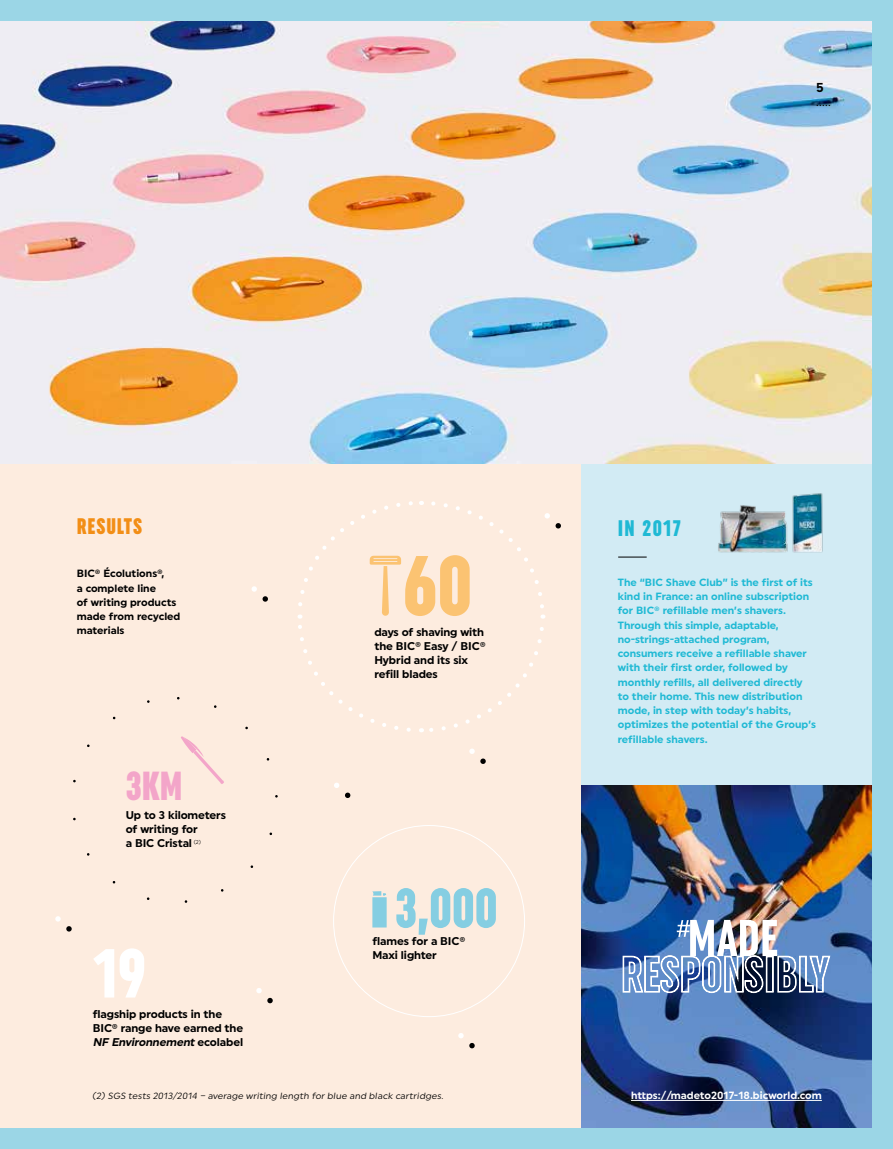
<style>
.page{position:relative;width:893px;height:1149px;background:#fff}
.page>*{position:absolute;margin:0;border:0;box-sizing:border-box;transform-origin:0 0}
.t1{font:900 extra-condensed 84.45px "Uniform";color:#fbc372}
.t2{font:900 extra-condensed 69.15px "Uniform";color:#fff}
.t3{font:900 extra-condensed 55.5px "Uniform";color:#85cee2}
.t4{font:900 extra-condensed 40.5px "Uniform";color:#f3a5c9}
.t5{font:900 extra-condensed 22.5px "Uniform";letter-spacing:.04em;color:#f28e16}
.t6{font:900 extra-condensed 22.5px "Uniform";letter-spacing:.06em;color:#1fb9d4}
.t7{font:12.9px "Uniform";color:#000}
.t8{font:700 12.9px "Uniform";color:#000}
.t9{font:700 11.25px/14.2px "Uniform";letter-spacing:-.01em;color:#000}
.t10{font:700 10.5px/14.2px "Uniform";color:#1fb9d4}
.t11{font:700 10.5px/14.2px "Uniform";color:#000}
.t12{font:700 10.5px "Uniform";color:#fff}
.t13{font:9px "Uniform";color:#000}
.s1{font-style:italic}
</style>
<div class="page">
<div style="left:0;top:0;width:893px;height:1148px;background:#9bd6e6"></div>
<div style="left:0;top:463px;width:581px;height:664px;background:#fdecdf"></div>
<div style="left:581px;top:463px;width:291px;height:322px;background:#d2ebf4"></div>
<img style="left:0;top:21px;width:872px;height:442px">
<img style="left:718px;top:493px;width:105px;height:60px">
<img style="left:581px;top:785px;width:291px;height:341px">
<svg style="left:181px;top:736px;width:43px;height:47px"></svg>
<div style="left:372px;top:897px;width:15px;height:30px;background:#85cee2"></div>
<svg style="left:372px;top:891px;width:14px;height:4px"></svg>
<svg style="left:618px;top:556px;width:29px;height:1px"></svg>
<hr style="left:631px;top:1099px;width:191px;height:1px;background:#fff">
<img style="left:622px;top:919px;width:208px;height:73px">
<svg style="left:252px;top:586px;width:5px;height:5px"></svg>
<svg style="left:263px;top:596px;width:5px;height:5px"></svg>
<svg style="left:469px;top:748px;width:17px;height:15px"></svg>
<svg style="left:334px;top:783px;width:5px;height:4px"></svg>
<svg style="left:345px;top:792px;width:5px;height:5px"></svg>
<svg style="left:55px;top:916px;width:17px;height:15px"></svg>
<svg style="left:458px;top:1033px;width:17px;height:14px"></svg>
<svg style="left:297px;top:501px;width:253px;height:231px"></svg>
<svg style="left:556px;top:523px;width:5px;height:5px"></svg>
<svg style="left:256px;top:988px;width:17px;height:14px"></svg>
<p class="t8" style="left:816px;top:79px;width:9px">5</p>
<p class="t7" style="left:816px;top:93px;width:16px">.....</p>
<h3 class="t5" style="left:77px;top:513px;width:67px">RESULTS</h3>
<p class="t11" style="left:77px;top:566px;width:105px">BIC® Écolutions®,<br>a complete line<br>of writing products made from recycled materials</p>
<h3 class="t4" style="left:126px;top:762px;width:58px">3KM</h3>
<p class="t9" style="left:126px;top:807px;width:102px">Up to 3 kilometers of writing for<br>a BIC Cristal <sup>(2)</sup></p>
<h2 class="t2" style="left:93px;top:933px;width:55px">19</h2>
<p class="t9" style="left:93px;top:1006px;width:152px">flagship products in the<br>BIC® range have earned the<br><span class="s1">NF Environnement</span> e co l a b e l</p>
<h1 class="t1" style="left:403px;top:537px;width:71px">60</h1>
<p class="t9" style="left:374px;top:624px;width:113px">days of shaving with the BIC® Easy / BIC®<br>Hybrid and its six refill blades</p>
<h3 class="t3" style="left:395px;top:876px;width:104px">3,000</h3>
<p class="t9" style="left:372px;top:933px;width:95px">flames for a BIC®<br>Maxi lighter</p>
<p class="t13" style="left:92px;top:1090px;width:354px">(2) SGS tests 2013/2014 – average writing length for blue and black cartridges.</p>
<h3 class="t6" style="left:618px;top:515px;width:64px">IN 2017</h3>
<p class="t10" style="left:618px;top:574px;width:200px">The “BIC Shave Club” is the first of its kind in France: an online subscription for BIC® refillable men’s shavers.<br>Through this simple, adaptable, no‑strings-attached program, consumers receive a refillable shaver with their first order, followed by monthly refills, all delivered directly to their home. This new distribution mode, in step with today’s habits, optimizes the potential of the Group’s refillable shavers.</p>
<p class="t12" style="left:631px;top:1088px;width:192px">https://madeto2017-18.bicworld.com</p>
</div>
